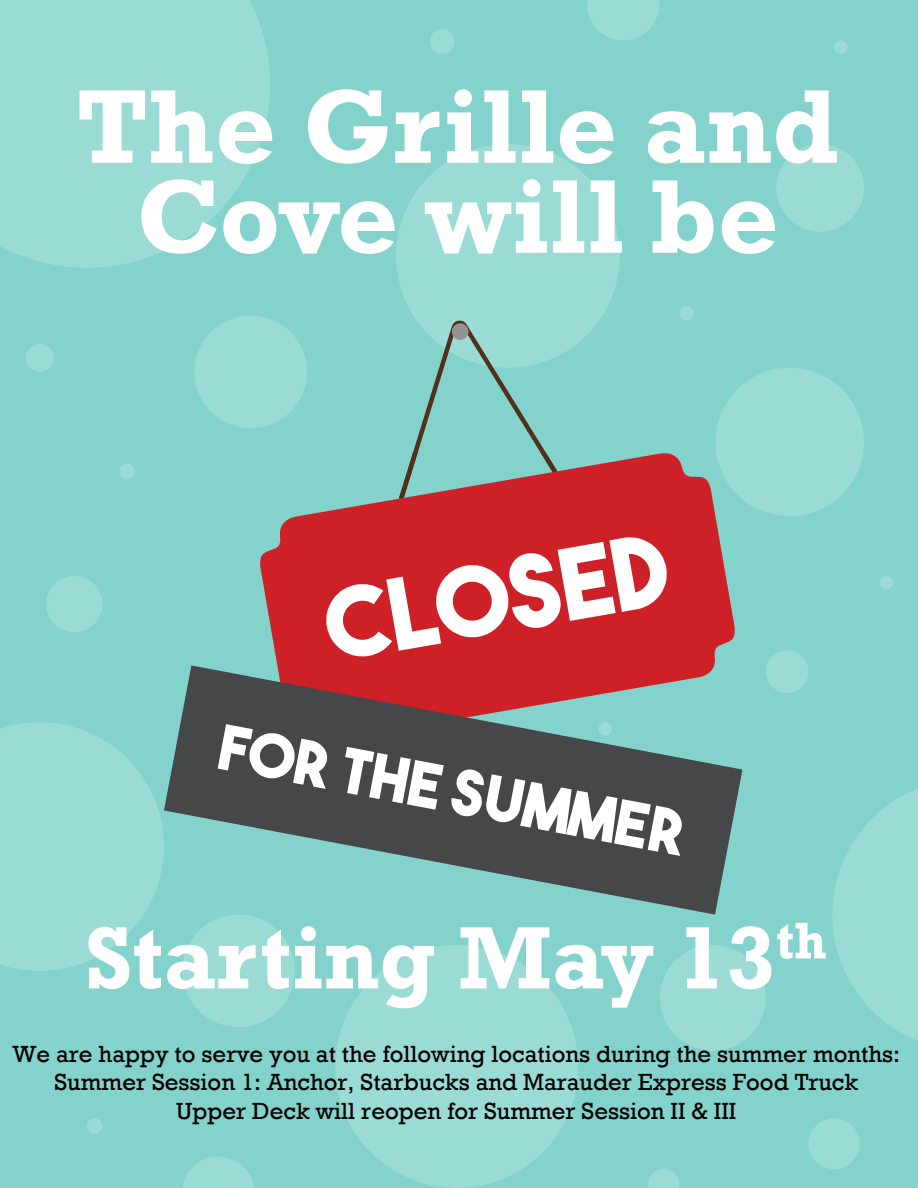
<style>
.page{position:relative;width:918px;height:1188px;background:#83d3cc}
.page>*{position:absolute;margin:0;border:0;box-sizing:border-box;transform-origin:0 0}
.t1{font:700 106.5px/90px "Rockwell";color:#fff;text-align:center}
.t2{font:700 90px "Rockwell";color:#fff}
.t3{font:24px/28.8px "Rockwell";color:#000;text-align:center}
</style>
<div class="page">
<svg style="left:0;top:0;width:270px;height:268px;background:#98dad5"></svg>
<div style="left:194px;top:316px;width:113px;height:112px;background:#9bdbd6;border-radius:50%"></div>
<div style="left:396px;top:144px;width:224px;height:224px;background:#9bdbd6;border-radius:50%"></div>
<div style="left:776px;top:144px;width:88px;height:88px;background:#9bdbd6;border-radius:50%"></div>
<svg style="left:587px;top:0;width:72px;height:40px"></svg>
<div style="left:716px;top:368px;width:148px;height:148px;background:#9bdbd6;border-radius:50%"></div>
<div style="left:766px;top:650px;width:42px;height:43px;background:#9bdbd6;border-radius:50%"></div>
<svg style="left:832px;top:788px;width:86px;height:253px"></svg>
<div style="left:660px;top:945px;width:106px;height:106px;background:#9bdbd6;border-radius:50%"></div>
<div style="left:808px;top:1118px;width:51px;height:51px;background:#9bdbd6;border-radius:50%"></div>
<div style="left:335px;top:945px;width:243px;height:243px;background:#9bdbd6;border-radius:50%"></div>
<svg style="left:648px;top:1169px;width:32px;height:19px"></svg>
<div style="left:182px;top:915px;width:113px;height:112px;background:#9bdbd6;border-radius:50%"></div>
<div style="left:46px;top:576px;width:56px;height:56px;background:#9bdbd6;border-radius:50%"></div>
<svg style="left:0;top:722px;width:164px;height:249px"></svg>
<div style="left:26px;top:344px;width:28px;height:28px;background:#9bdbd6;border-radius:50%"></div>
<svg style="left:679px;top:306px;width:15px;height:15px"></svg>
<div style="left:834px;top:40px;width:13px;height:14px;background:#9bdbd6;border-radius:50%"></div>
<div style="left:430px;top:29px;width:24px;height:25px;background:#9bdbd6;border-radius:50%"></div>
<div style="left:87px;top:1118px;width:15px;height:16px;background:#9bdbd6;border-radius:50%"></div>
<svg style="left:183px;top:1156px;width:71px;height:32px"></svg>
<div style="left:880px;top:576px;width:13px;height:13px;background:#9bdbd6;border-radius:50%"></div>
<div style="left:119px;top:464px;width:16px;height:15px;background:#9bdbd6;border-radius:50%"></div>
<svg style="left:414px;top:321px;width:139px;height:128px"></svg>
<svg style="left:260px;top:449px;width:478px;height:216px;fill:#cd2027"></svg>
<div style="left:452px;top:323px;width:17px;height:17px;background:#939394;border-radius:50%"></div>
<svg style="left:326px;top:537px;width:341px;height:120px;background:#de6d72"></svg>
<svg style="left:164px;top:665px;width:578px;height:250px"></svg>
<svg style="left:218px;top:724px;width:109px;height:65px;background:#939394"></svg>
<svg style="left:345px;top:747px;width:99px;height:63px;background:#979798"></svg>
<svg style="left:451px;top:769px;width:231px;height:87px;background:#868788"></svg>
<h1 class="t1" style="left:76px;top:82px;width:764px">The Grille and<br>Cove will be</h1>
<h2 class="t2" style="left:85px;top:904px;width:744px">Starting May 13<sup>th</sup></h2>
<p class="t3" style="left:12px;top:1039px;width:889px">We are happy to serve you at the following locations during the summer months:<br>Summer Session 1: Anchor, Starbucks and Marauder Express Food Truck<br>Upper Deck will reopen for Summer Session II &amp; III</p>
</div>
